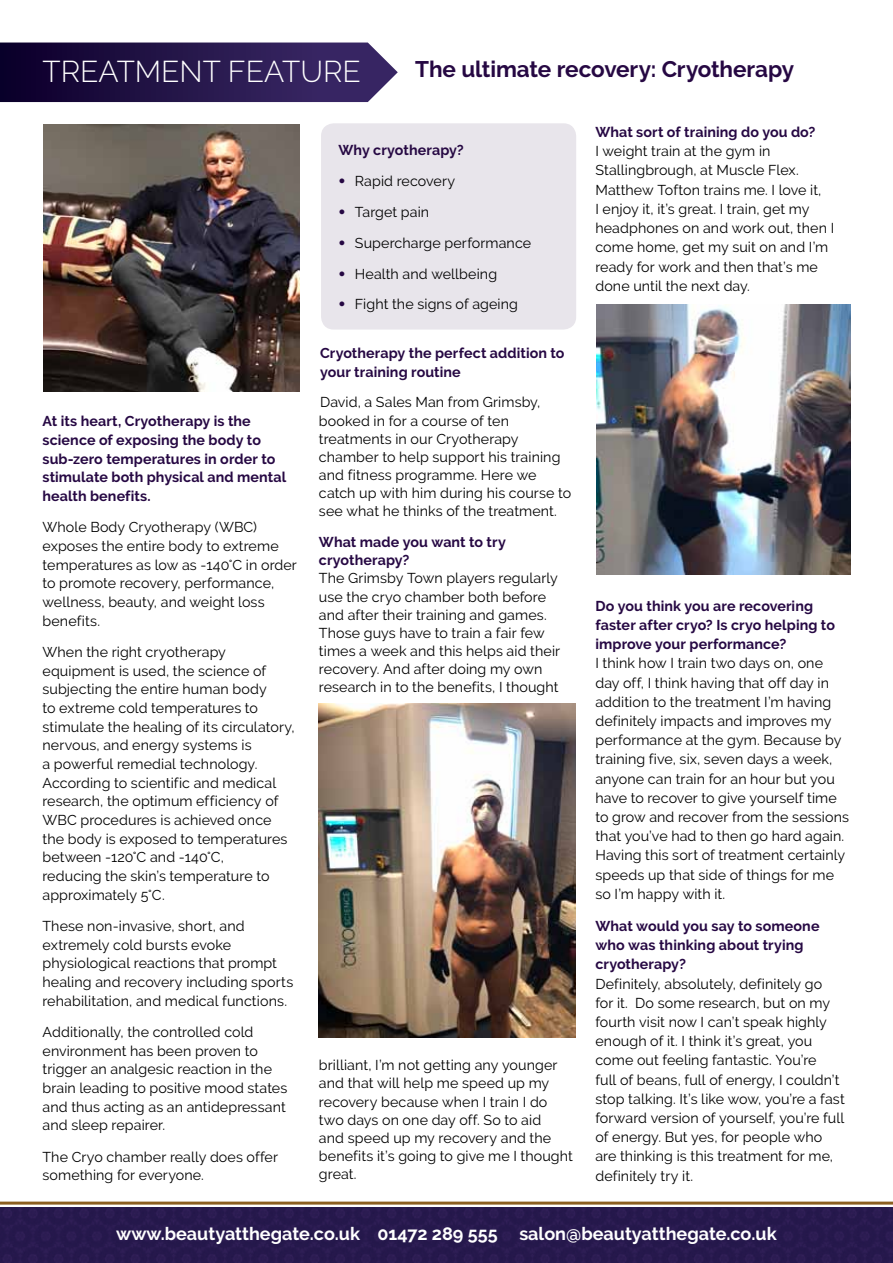
<style>
.page{position:relative;width:893px;height:1263px;background:#fff}
.page>*{position:absolute;margin:0;border:0;box-sizing:border-box;transform-origin:0 0}
.t1{font:300 30px "Raleway";color:#fff}
.t2{font:700 22.5px "Raleway";letter-spacing:-.005em;color:#260843}
.t3{font:700 18px "Raleway";color:#fff}
.t4{font:14.25px/19.2px "Raleway";letter-spacing:.005em;color:#000}
.t5{font:700 14.25px/18.6px "Raleway";letter-spacing:.005em;color:#260843}
.s1{font-family:"Helvetica";font-weight:900;color:#260843}
</style>
<div class="page">
<div style="left:321px;top:123px;width:255px;height:207px;background:#e8e5eb;border-radius:13px"></div>
<div style="left:0;top:1208px;width:893px;height:55px;background:#26194d"></div>
<hr style="left:0;top:1201px;width:893px;height:3px;background:#8b5f20">
<img style="left:44px;top:125px;width:256px;height:267px">
<img style="left:319px;top:704px;width:256px;height:333px">
<img style="left:597px;top:304px;width:253px;height:270px">
<svg style="left:0;top:43px;width:398px;height:59px;background:#2d1e51"></svg>
<h1 class="t1" style="left:43px;top:54px;width:320px">TREATMENT FEATURE</h1>
<h2 class="t2" style="left:415px;top:56px;width:380px">The ultimate recovery: Cryotherapy</h2>
<p class="t5" style="left:43px;top:412px;width:245px">At its heart, Cryotherapy is the science of exposing the body to sub-zero temperatures in order to stimulate both physical and mental health benefits.</p>
<p class="t4" style="left:43px;top:518px;width:256px;line-height:18.6px">Whole Body Cryotherapy (WBC) exposes the entire body to extreme temperatures as low as -140°C in order to promote recovery, performance, wellness, beauty, and weight loss benefits.</p>
<p class="t4" style="left:43px;top:643px;width:254px;line-height:18.6px">When the right cryotherapy equipment is used, the science of subjecting the entire human body<br>to extreme cold temperatures to stimulate the healing of its circulatory, nervous, and energy systems is<br>a powerful remedial technology.<br>According to scientific and medical research, the optimum efficiency of<br>WBC procedures is achieved once the body is exposed to temperatures between -120°C and -140°C,<br>reducing the skin’s temperature to approximately 5°C.</p>
<p class="t4" style="left:43px;top:916px;width:252px;line-height:18.6px">These non-invasive, short, and extremely cold bursts evoke physiological reactions that prompt healing and recovery including sports rehabilitation, and medical functions.</p>
<p class="t4" style="left:43px;top:1022px;width:246px;line-height:18.6px">Additionally, the controlled cold environment has been proven to trigger an analgesic reaction in the brain leading to positive mood states and thus acting as an antidepressant and sleep repairer.</p>
<p class="t4" style="left:43px;top:1147px;width:237px;line-height:18.6px">The Cryo chamber really does offer something for everyone.</p>
<p class="t5" style="left:338px;top:141px;width:127px">Why cryotherapy?</p>
<p class="t4" style="left:338px;top:171px;width:118px"><span class="s1">•</span> Rapid recovery</p>
<p class="t4" style="left:338px;top:202px;width:92px"><span class="s1">•</span> Target pain</p>
<p class="t4" style="left:338px;top:233px;width:194px"><span class="s1">•</span> Supercharge performance</p>
<p class="t4" style="left:338px;top:264px;width:160px"><span class="s1">•</span> Health and wellbeing</p>
<p class="t4" style="left:338px;top:295px;width:181px"><span class="s1">•</span> Fight the signs of ageing</p>
<p class="t5" style="left:320px;top:344px;width:246px;line-height:18.1px">Cryotherapy the perfect addition to your training routine</p>
<p class="t4" style="left:319px;top:393px;width:254px;line-height:18.1px">David, a Sales Man from Grimsby, booked in for a course of ten treatments in our Cryotherapy chamber to help support his training and fitness programme. Here we catch up with him during his course to see what he thinks of the treatment.</p>
<p class="t5" style="left:319px;top:533px;width:188px;line-height:18.1px">What made you want to try cryotherapy?</p>
<p class="t4" style="left:319px;top:569px;width:243px;line-height:18.1px">The Grimsby Town players regularly use the cryo chamber both before and after their training and games.<br>Those guys have to train a fair few times a week and this helps aid their recovery. And after doing my own research in to the benefits, I thought</p>
<p class="t4" style="left:319px;top:1056px;width:255px;line-height:18.1px">brilliant, I’m not getting any younger and that will help me speed up my recovery because when I train I do two days on one day off. So to aid<br>and speed up my recovery and the benefits it’s going to give me I thought great.</p>
<p class="t5" style="left:595px;top:123px;width:222px">What sort of training do you do?</p>
<p class="t4" style="left:595px;top:142px;width:240px">I weight train at the gym in<br>Stallingbrough, at Muscle Flex.<br>Matthew Tofton trains me. I love it,<br>I enjoy it, it’s great. I train, get my headphones on and work out, then I come home, get my suit on and I’m ready for work and then that’s me done until the next day.</p>
<p class="t5" style="left:595px;top:596px;width:241px;line-height:19.2px">Do you think you are recovering faster after cryo? Is cryo helping to improve your performance?</p>
<p class="t4" style="left:595px;top:654px;width:255px">I think how I train two days on, one day off, I think having that off day in addition to the treatment I’m having definitely impacts and improves my performance at the gym. Because by training five, six, seven days a week, anyone can train for an hour but you have to recover to give yourself time to grow and recover from the sessions that you’ve had to then go hard again.<br>Having this sort of treatment certainly speeds up that side of things for me so I’m happy with it.</p>
<p class="t5" style="left:595px;top:916px;width:226px;line-height:19.2px">What would you say to someone who was thinking about trying cryotherapy?</p>
<p class="t4" style="left:595px;top:974px;width:251px">Definitely, absolutely, definitely go<br>for it. Do some research, but on my fourth visit now I can’t speak highly enough of it. I think it’s great, you come out feeling fantastic. You’re<br>full of beans, full of energy, I couldn’t stop talking. It’s like wow, you’re a fast forward version of yourself, you’re full of energy. But yes, for people who are thinking is this treatment for me, definitely try it.</p>
<p class="t3" style="left:116px;top:1223px;width:662px">www.beautyatthegate.co.uk 01472 289 555 salon@beautyatthegate.co.uk</p>
</div>
